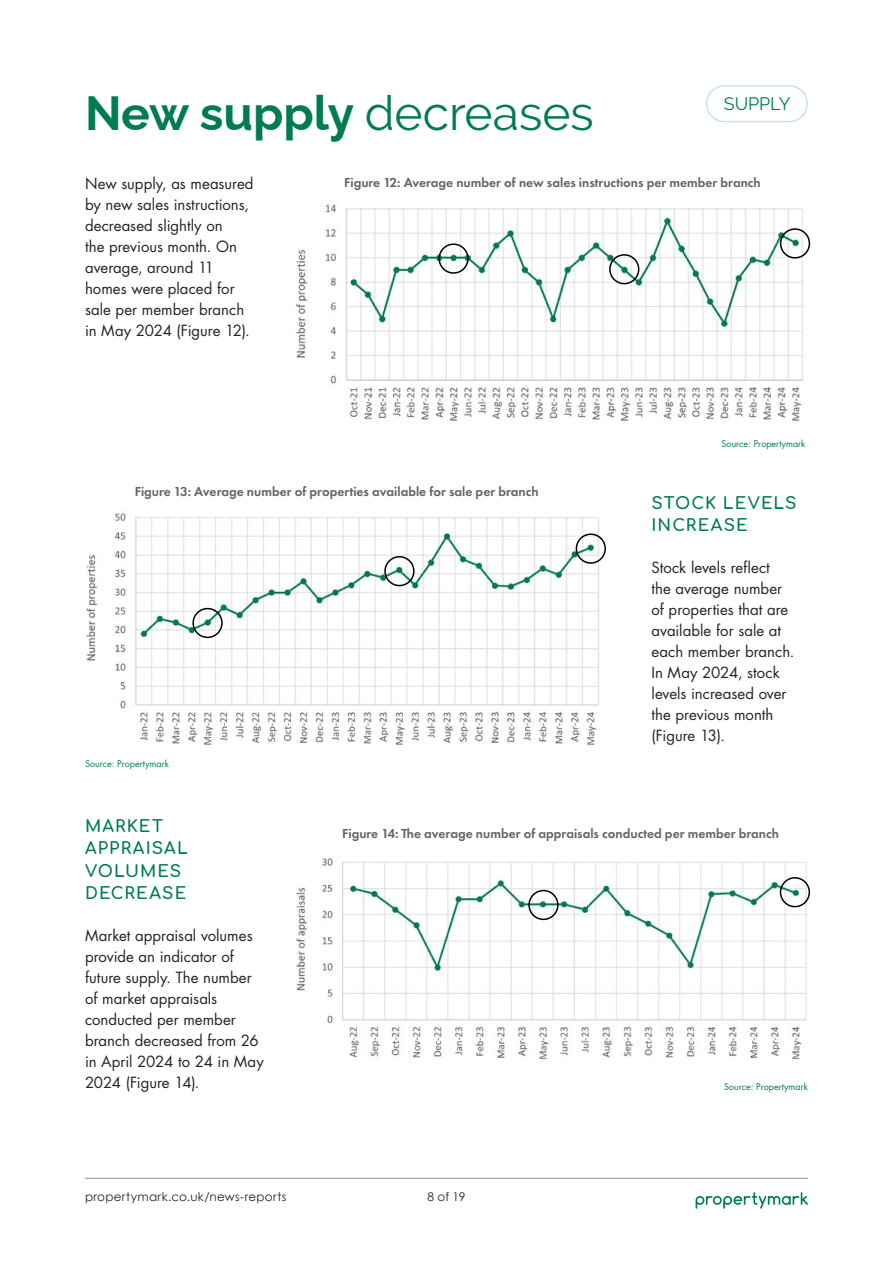
<style>
.page{position:relative;width:893px;height:1263px;background:#fff}
.page>*{position:absolute;margin:0;border:0;box-sizing:border-box;transform-origin:0 0}
.t1{font:700 48px "Raleway";color:#007b53}
.t2{font:18px "Raleway";letter-spacing:-.015em;color:#007b53}
.t3{font:700 16.5px/22.5px "Comfortaa";letter-spacing:.065em;color:#007b53}
.t4{font:15px/21px "Futura Std";color:#242424}
.t5{font:600 13.5px "Futura PT";color:#636363}
.t6{font:12px "Century Gothic";letter-spacing:.02em;color:#242424}
.t7{font:9px "Futura Std";color:#007b54}
.s1{font-weight:400}
</style>
<div class="page">
<hr style="left:85px;top:1178px;width:723px;height:1px;background:#959595">
<svg style="left:696px;top:1192px;width:112px;height:16px"></svg>
<img style="left:296px;top:858px;width:512px;height:202px">
<div style="left:706px;top:85px;width:102px;height:37px;border:2px solid #c9e5dd;border-radius:18px"></div>
<img style="left:296px;top:204px;width:512px;height:217px">
<img style="left:86px;top:513px;width:520px;height:233px">
<div style="left:438px;top:243px;width:31px;height:31px;border:2px solid #000;border-radius:50%"></div>
<div style="left:192px;top:608px;width:31px;height:30px;border:2px solid #000;border-radius:50%"></div>
<div style="left:384px;top:556px;width:31px;height:30px;border:2px solid #000;border-radius:50%"></div>
<div style="left:576px;top:533px;width:30px;height:31px;border:2px solid #000;border-radius:50%"></div>
<div style="left:528px;top:890px;width:31px;height:30px;border:2px solid #000;border-radius:50%"></div>
<div style="left:780px;top:877px;width:30px;height:30px;border:2px solid #000;border-radius:50%"></div>
<div style="left:609px;top:254px;width:30px;height:30px;border:2px solid #000;border-radius:50%"></div>
<div style="left:780px;top:228px;width:30px;height:31px;border:2px solid #000;border-radius:50%"></div>
<h1 class="t1" style="left:85px;top:75px;width:510px">New supply <span class="s1">decreases</span></h1>
<p class="t2" style="left:724px;top:93px;width:68px">SUPPLY</p>
<p class="t4" style="left:85px;top:173px;width:170px">New supply, as measured by new sales instructions, decreased slightly on<br>the previous month. On average, around 11 homes were placed for sale per member branch in May 2024 (Figure 12).</p>
<p class="t5" style="left:344px;top:174px;width:418px">Figure 12: Average number of new sales instructions per member branch</p>
<p class="t5" style="left:135px;top:483px;width:405px">Figure 13: Average number of properties available for sale per branch</p>
<p class="t7" style="left:85px;top:758px;width:85px">Source: Propertymark</p>
<p class="t7" style="left:722px;top:438px;width:85px">Source: Propertymark</p>
<p class="t3" style="left:651px;top:489px;width:147px">STOCK LEVELS<br>INCREASE</p>
<p class="t4" style="left:651px;top:557px;width:145px">Stock levels reflect<br>the average number of properties that are available for sale at each member branch.<br>In May 2024, stock levels increased over the previous month (Figure 13).</p>
<p class="t3" style="left:85px;top:813px;width:104px">MARKET<br>APPRAISAL<br>VOLUMES<br>DECREASE</p>
<p class="t4" style="left:85px;top:925px;width:180px">Market appraisal volumes provide an indicator of future supply. The number of market appraisals conducted per member branch decreased from 26 in April 2024 to 24 in May<br>2024 (Figure 14).</p>
<p class="t5" style="left:342px;top:825px;width:438px">Figure 14: The average number of appraisals conducted per member branch</p>
<p class="t7" style="left:724px;top:1080px;width:85px">Source: Propertymark</p>
<p class="t6" style="left:85px;top:1188px;width:203px">propertymark.co.uk/news-reports</p>
<p class="t6" style="left:428px;top:1188px;width:39px">8 of 19</p>
</div>
